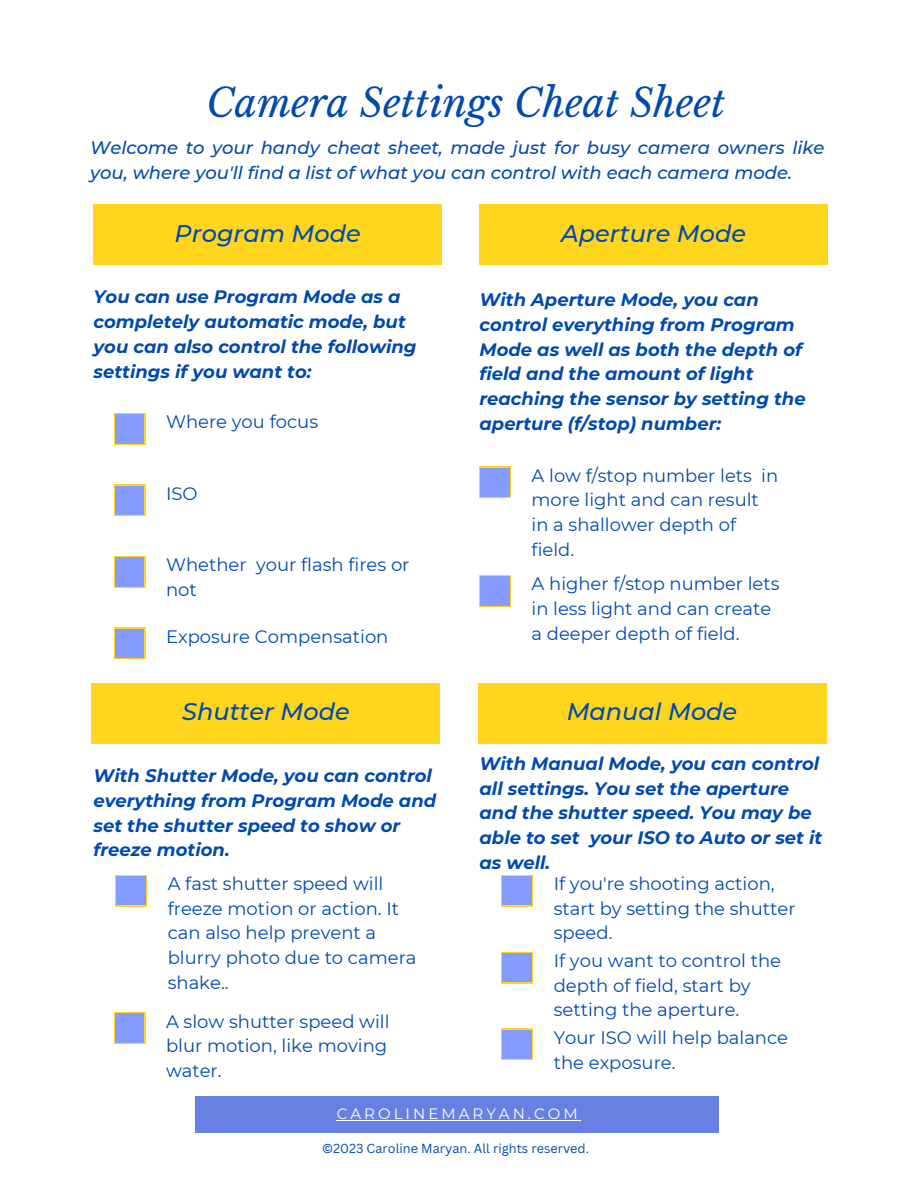
<style>
.page{position:relative;width:918px;height:1188px;background:#fff}
.page>*{position:absolute;margin:0;border:0;box-sizing:border-box;transform-origin:0 0}
.t1{font:italic 39px "Libre Baskerville";color:#004aad}
.t2{font:italic 500 24px "Montserrat";color:#004aad}
.t3{font:18px/24.8px "Montserrat";color:#004aad}
.t4{font:italic 700 18px/24.8px "Montserrat";color:#004aad}
.t5{font:italic 500 18px/24.8px "Montserrat";color:#004aad}
.t6{font:15px "Montserrat";letter-spacing:.2em;color:#fff}
.t7{font:12.75px "Canva Sans";color:#004aad}
</style>
<div class="page">
<div style="left:196px;top:1096px;width:523px;height:37px;background:#6781e2"></div>
<hr style="left:337px;top:1120px;width:244px;height:1px;background:#fff">
<div style="left:92px;top:683px;width:348px;height:60px;background:#ffd51e"></div>
<svg style="left:115px;top:875px;width:32px;height:31px"></svg>
<div style="left:117px;top:876px;width:29px;height:29px;background:#849bff"></div>
<svg style="left:114px;top:1013px;width:31px;height:31px"></svg>
<div style="left:115px;top:1014px;width:29px;height:29px;background:#849bff"></div>
<div style="left:480px;top:204px;width:348px;height:61px;background:#ffd51e"></div>
<svg style="left:480px;top:467px;width:31px;height:31px"></svg>
<div style="left:481px;top:468px;width:29px;height:29px;background:#849bff"></div>
<svg style="left:480px;top:575px;width:31px;height:32px"></svg>
<div style="left:481px;top:577px;width:29px;height:28px;background:#849bff"></div>
<div style="left:93px;top:204px;width:349px;height:61px;background:#ffd51e"></div>
<svg style="left:114px;top:413px;width:31px;height:32px"></svg>
<div style="left:115px;top:415px;width:29px;height:28px;background:#849bff"></div>
<svg style="left:114px;top:485px;width:31px;height:31px"></svg>
<div style="left:115px;top:486px;width:29px;height:29px;background:#849bff"></div>
<svg style="left:114px;top:556px;width:31px;height:32px"></svg>
<div style="left:115px;top:558px;width:29px;height:28px;background:#849bff"></div>
<svg style="left:114px;top:628px;width:31px;height:31px"></svg>
<div style="left:115px;top:629px;width:29px;height:29px;background:#849bff"></div>
<div style="left:478px;top:683px;width:348px;height:60px;background:#ffd51e"></div>
<svg style="left:501px;top:875px;width:32px;height:31px"></svg>
<div style="left:503px;top:876px;width:29px;height:29px;background:#849bff"></div>
<svg style="left:501px;top:952px;width:32px;height:31px"></svg>
<div style="left:503px;top:953px;width:29px;height:29px;background:#849bff"></div>
<svg style="left:501px;top:1029px;width:32px;height:31px"></svg>
<div style="left:503px;top:1030px;width:29px;height:29px;background:#849bff"></div>
<p class="t1" style="left:207px;top:79px;width:520px">Camera Settings Cheat Sheet</p>
<p class="t5" style="left:90px;top:135px;width:736px">Welcome to your handy cheat sheet, made just for busy camera owners like you, where you'll find a list of what you can control with each camera mode.</p>
<p class="t2" style="left:175px;top:219px;width:188px">Program Mode</p>
<p class="t2" style="left:561px;top:219px;width:186px">Aperture Mode</p>
<p class="t4" style="left:93px;top:285px;width:324px">You can use Program Mode as a completely automatic mode, but you can also control the following settings if you want to:</p>
<p class="t4" style="left:480px;top:287px;width:328px">With Aperture Mode, you can control everything from Program<br>Mode as well as both the depth of field and the amount of light reaching the sensor by setting the aperture (f/stop) number:</p>
<p class="t3" style="left:166px;top:410px;width:154px">Where you focus</p>
<p class="t3" style="left:166px;top:481px;width:33px">ISO</p>
<p class="t3" style="left:166px;top:552px;width:245px">Whether your flash fires or not</p>
<p class="t3" style="left:166px;top:624px;width:224px">Exposure Compensation</p>
<p class="t2" style="left:182px;top:697px;width:169px">Shutter Mode</p>
<p class="t4" style="left:93px;top:763px;width:344px">With Shutter Mode, you can control everything from Program Mode and set the shutter speed to show or freeze motion.</p>
<p class="t3" style="left:168px;top:871px;width:250px">A fast shutter speed will freeze motion or action. It can also help prevent a blurry photo due to camera shake..</p>
<p class="t3" style="left:166px;top:1009px;width:225px">A slow shutter speed will blur motion, like moving water.</p>
<p class="t3" style="left:532px;top:463px;width:248px">A low f/stop number lets in more light and can result in a shallower depth of field.</p>
<p class="t3" style="left:532px;top:572px;width:249px">A higher f/stop number lets in less light and can create a deeper depth of field.</p>
<p class="t2" style="left:567px;top:697px;width:172px">Manual Mode</p>
<p class="t4" style="left:480px;top:751px;width:344px">With Manual Mode, you can control all settings. You set the aperture and the shutter speed. You may be able to set your ISO to Auto or set it as well.</p>
<p class="t3" style="left:554px;top:871px;width:243px">If you're shooting action, start by setting the shutter speed.</p>
<p class="t3" style="left:554px;top:948px;width:229px">If you want to control the depth of field, start by setting the aperture.</p>
<p class="t3" style="left:554px;top:1025px;width:236px">Your ISO will help balance the exposure.</p>
<p class="t6" style="left:337px;top:1105px;width:243px">CAROLINEMARYAN.COM</p>
<p class="t7" style="left:322px;top:1140px;width:269px">©2023 Caroline Maryan. All rights reserved.</p>
</div>
